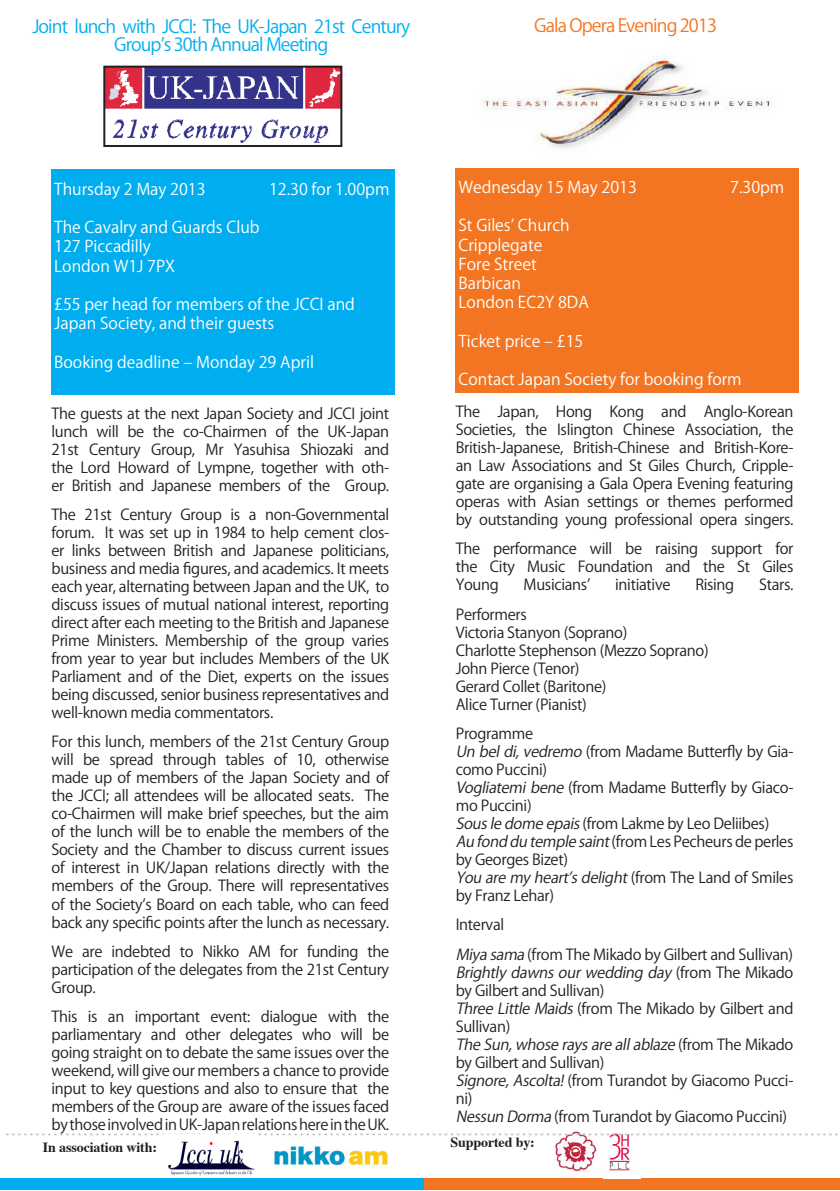
<style>
.page{position:relative;width:840px;height:1191px;background:#fff}
.page>*{position:absolute;margin:0;border:0;box-sizing:border-box;transform-origin:0 0}
.t1{font:24px "Times New Roman";color:#c0c1c4}
.t2{font:18px/18px "Koz Go Pr 6 N";letter-spacing:-.05em;color:#00aeef;text-align:center}
.t3{font:18px "Koz Go Pr 6 N";letter-spacing:-.05em;color:#f47521}
.t4{font:16px/19.2px "Koz Go Pr 6 N";color:#fff}
.t5{font:15px/18px "Koz Go Pr 6 N";letter-spacing:-.02em;color:#231f20}
.t6{font:700 14px "Times";letter-spacing:-.01em;color:#231f20}
.s1{font-style:italic}
</style>
<div class="page">
<div style="left:423px;top:1178px;width:416px;height:12px;background:#f47521"></div>
<div style="left:455px;top:167px;width:343px;height:226px;background:#f47521"></div>
<img style="left:482px;top:55px;width:291px;height:94px">
<img style="left:609px;top:1133px;width:21px;height:38px">
<img style="left:555px;top:1131px;width:42px;height:41px">
<div style="left:0;top:1178px;width:423px;height:12px;background:#00aeef"></div>
<div style="left:51px;top:169px;width:343px;height:225px;background:#00aeef"></div>
<img style="left:106px;top:69px;width:233px;height:74px">
<div style="left:103px;top:66px;width:239px;height:81px;border:2px solid #231f20"></div>
<img style="left:168px;top:1140px;width:87px;height:35px">
<img style="left:274px;top:1146px;width:114px;height:20px">
<p class="t2" style="left:32px;top:18px;width:379px">Joint lunch with JCCI: The UK-Japan 21st Century<br>Group’s 30th Annual Meeting</p>
<p class="t3" style="left:534px;top:15px;width:184px">Gala Opera Evening 2013</p>
<p class="t4" style="left:54px;top:180px;width:153px">Thursday 2 May 2013</p>
<p class="t4" style="left:269px;top:180px;width:122px">12.30 for 1.00pm</p>
<p class="t4" style="left:54px;top:218px;width:207px">The Cavalry and Guards Club</p>
<p class="t4" style="left:54px;top:237px;width:98px">127 Piccadilly</p>
<p class="t4" style="left:54px;top:256px;width:122px">London W1J 7PX</p>
<p class="t4" style="left:54px;top:295px;width:302px">£55 per head for members of the JCCI and<br>Japan Society, and their guests</p>
<p class="t4" style="left:54px;top:352px;width:261px">Booking deadline – Monday 29 April</p>
<p class="t4" style="left:458px;top:178px;width:180px">Wednesday 15 May 2013</p>
<p class="t4" style="left:729px;top:178px;width:56px">7.30pm</p>
<p class="t4" style="left:458px;top:216px;width:113px">St Giles’ Church</p>
<p class="t4" style="left:458px;top:235px;width:85px">Cripplegate</p>
<p class="t4" style="left:458px;top:255px;width:80px">Fore Street</p>
<p class="t4" style="left:458px;top:274px;width:64px">Barbican</p>
<p class="t4" style="left:458px;top:293px;width:132px">London EC2Y 8DA</p>
<p class="t4" style="left:458px;top:331px;width:126px">Ticket price – £15</p>
<p class="t4" style="left:458px;top:370px;width:284px">Contact Japan Society for booking form</p>
<p class="t5" style="left:455px;top:403px;width:339px;text-align:justify">The Japan, Hong Kong and Anglo-Korean Societies, the Islington Chinese Association, the British-Japanese, British-Chinese and British-Kore&shy;an Law Associations and St Giles Church, Cripple&shy;gate are organising a Gala Opera Evening featuring operas with Asian settings or themes performed by outstanding young professional opera singers.</p>
<p class="t5" style="left:455px;top:540px;width:339px;text-align:justify">The performance will be raising support for the City Music Foundation and the St Giles Young</p>
<p class="t5" style="left:51px;top:404px;width:339px;text-align:justify">The guests at the next Japan Society and JCCI joint lunch will be the co-Chairmen of the UK-Japan 21st Century Group, Mr Yasuhisa Shiozaki and the Lord Howard of Lympne, together with oth&shy;er British and Japanese members of the Group.</p>
<p class="t5" style="left:51px;top:506px;width:339px;text-align:justify">The 21st Century Group is a non-Governmental forum. It was set up in 1984 to help cement clos&shy;er links between British and Japanese politicians, business and media figures, and academics. It meets each year, alternating between Japan and the UK, to discuss issues of mutual national interest, reporting direct after each meeting to the British and Japanese Prime Ministers. Membership of the group varies from year to year but includes Members of the UK Parliament and of the Diet, experts on the issues being discussed, senior business representatives and well-known media commentators.</p>
<p class="t5" style="left:51px;top:733px;width:339px;text-align:justify">For this lunch, members of the 21st Century Group will be spread through tables of 10, otherwise made up of members of the Japan Society and of the JCCI; all attendees will be allocated seats. The co-Chairmen will make brief speeches, but the aim of the lunch will be to enable the members of the Society and the Chamber to discuss current issues of interest in UK/Japan relations directly with the members of the Group. There will representatives of the Society’s Board on each table, who can feed back any specific points after the lunch as necessary.</p>
<p class="t5" style="left:51px;top:942px;width:339px;text-align:justify">We are indebted to Nikko AM for funding the participation of the delegates from the 21st Century Group.</p>
<p class="t5" style="left:51px;top:1008px;width:339px;text-align:justify">This is an important event: dialogue with the parliamentary and other delegates who will be going straight on to debate the same issues over the weekend, will give our members a chance to provide input to key questions and also to ensure that the members of the Group are aware of the issues faced by those involved in UK-Japan relations here in the UK.</p>
<p class="t5" style="left:523px;top:576px;width:68px">Musicians’</p>
<p class="t5" style="left:614px;top:576px;width:57px">initiative</p>
<p class="t5" style="left:695px;top:576px;width:40px">Rising</p>
<p class="t5" style="left:758px;top:576px;width:36px">Stars.</p>
<p class="t5" style="left:455px;top:605px;width:72px">Performers</p>
<p class="t5" style="left:455px;top:623px;width:173px">Victoria Stanyon (Soprano)</p>
<p class="t5" style="left:455px;top:641px;width:254px">Charlotte Stephenson (Mezzo Soprano)</p>
<p class="t5" style="left:455px;top:659px;width:125px">John Pierce (Tenor)</p>
<p class="t5" style="left:455px;top:677px;width:152px">Gerard Collet (Baritone)</p>
<p class="t5" style="left:455px;top:695px;width:133px">Alice Turner (Pianist)</p>
<p class="t5" style="left:455px;top:725px;width:79px">Programme</p>
<p class="t5" style="left:455px;top:743px;width:339px"><span class="s1">Unbeldi,vedremo</span>(from Madame Butterfly by Gia&shy;como Puccini)</p>
<p class="t5" style="left:455px;top:779px;width:339px"><span class="s1">Vogliatemibene</span>(from Madame Butterfly by Giaco&shy;mo Puccini)</p>
<p class="t5" style="left:455px;top:815px;width:315px"><span class="s1">Sousledomeepais</span>(from Lakme by Leo Deliibes)</p>
<p class="t5" style="left:455px;top:833px;width:339px"><span class="s1">Aufonddutemplesaint</span>(from Les Pecheurs de perles by Georges Bizet)</p>
<p class="t5" style="left:455px;top:869px;width:339px"><span class="s1">Youaremyheart’sdelight</span>(fro m T h e La n d of S m i l e s by Franz Lehar)</p>
<p class="t5" style="left:455px;top:916px;width:50px">Interval</p>
<p class="t5" style="left:455px;top:945px;width:339px"><span class="s1">Miyasama</span>(from The Mikado by Gilbert and Sullivan)</p>
<p class="t5" style="left:455px;top:963px;width:339px"><span class="s1">Brightlydawnsourweddingday</span>(fr o m T h e M i ka d o by Gilbert and Sullivan)</p>
<p class="t5" style="left:455px;top:999px;width:339px"><span class="s1">ThreeLittleMaids</span>(from The Mikado by Gilbert and<br>Sullivan)</p>
<p class="t5" style="left:455px;top:1035px;width:339px"><span class="s1">TheSun,whoseraysareallablaze</span>(fr o m T h e M i ka d o by Gilbert and Sullivan)</p>
<p class="t5" style="left:455px;top:1071px;width:339px"><span class="s1">Signore,Ascolta!</span>(from Turandot by Giacomo Pucci&shy;ni)</p>
<p class="t5" style="left:455px;top:1107px;width:333px"><span class="s1">NessunDorma</span>(from Turandot by Giacomo Puccini)</p>
<p class="t1" style="left:5px;top:1111px;width:836px">...........................................................................................................................................</p>
<p class="t6" style="left:43px;top:1133px;width:116px">In association with:</p>
<p class="t6" style="left:450px;top:1129px;width:86px">Supported by:</p>
</div>
